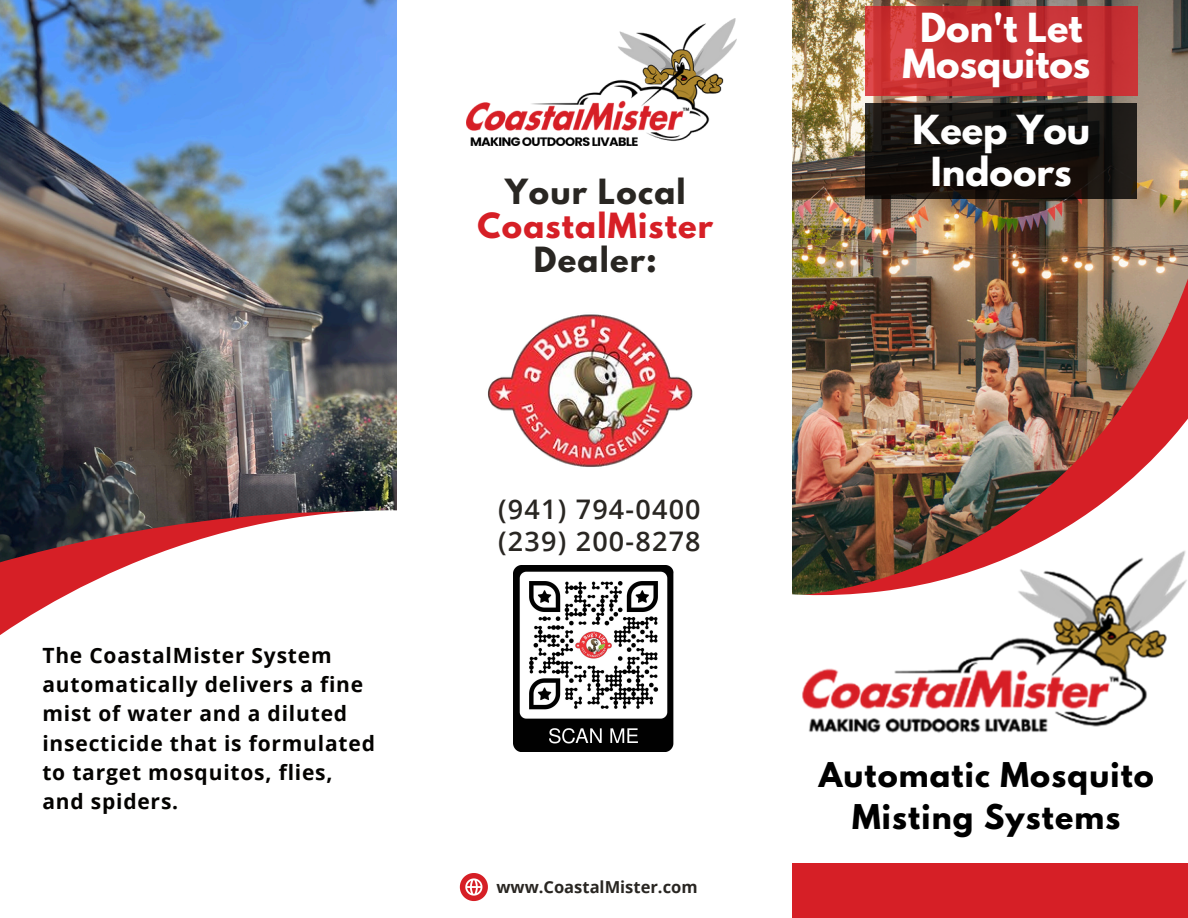
<style>
.page{position:relative;width:1188px;height:918px;background:#fff}
.page>*{position:absolute;margin:0;border:0;box-sizing:border-box;transform-origin:0 0}
.t1{font:700 35.55px/36.2px "League Spartan";color:#fff;text-align:center}
.t2{font:700 30.75px/33.8px "League Spartan";letter-spacing:.04em;color:#292622;text-align:center}
.t3{font:700 30.3px/41.7px "League Spartan";letter-spacing:.04em;color:#000;text-align:center}
.t4{font:600 27px/32.4px "Open Sans";letter-spacing:.045em;color:#292622}
.t5{font:700 21px/29.2px "Open Sans";letter-spacing:.04em;color:#040301}
.t6{font:700 16.5px "Open Sans";color:#292622}
.s1{color:#d61f26}
</style>
<div class="page">
<img style="left:792px;top:0;width:396px;height:237px">
<img style="left:0;top:0;width:396px;height:399px">
<img style="left:792px;top:237px;width:396px;height:162px">
<img style="left:0;top:399px;width:1188px;height:322px">
<svg style="left:460px;top:873px;width:28px;height:28px"></svg>
<img style="left:467px;top:19px;width:270px;height:127px">
<img style="left:802px;top:549px;width:386px;height:184px">
<div style="left:792px;top:863px;width:396px;height:55px;background:#d61f26"></div>
<svg style="left:865px;top:6px;width:272px;height:90px;background:#c63133"></svg>
<svg style="left:865px;top:103px;width:272px;height:96px;background:#16120f"></svg>
<img style="left:486px;top:314px;width:208px;height:157px">
<img style="left:514px;top:565px;width:160px;height:187px">
<h3 class="t5" style="left:42px;top:640px;width:334px">The CoastalMister System automatically delivers a fine mist of water and a diluted insecticide that is formulated to target mosquitos, flies, and spiders.</h3>
<p class="t2" style="left:478px;top:179px;width:237px">Your Local<br><span class="s1">CoastalMister<br></span>Dealer:</p>
<p class="t4" style="left:498px;top:492px;width:204px">(941) 794-0400 (239) 200-8278</p>
<h2 class="t6" style="left:496px;top:875px;width:203px">www.CoastalMister.com</h2>
<p class="t1" style="left:903px;top:14px;width:189px">Don't Let<br>Mosquitos</p>
<p class="t1" style="left:913px;top:112px;width:179px;line-height:42.8px">Keep You<br>Indoors</p>
<p class="t3" style="left:819px;top:758px;width:337px">Automatic Mosquito<br>Misting Systems</p>
</div>
